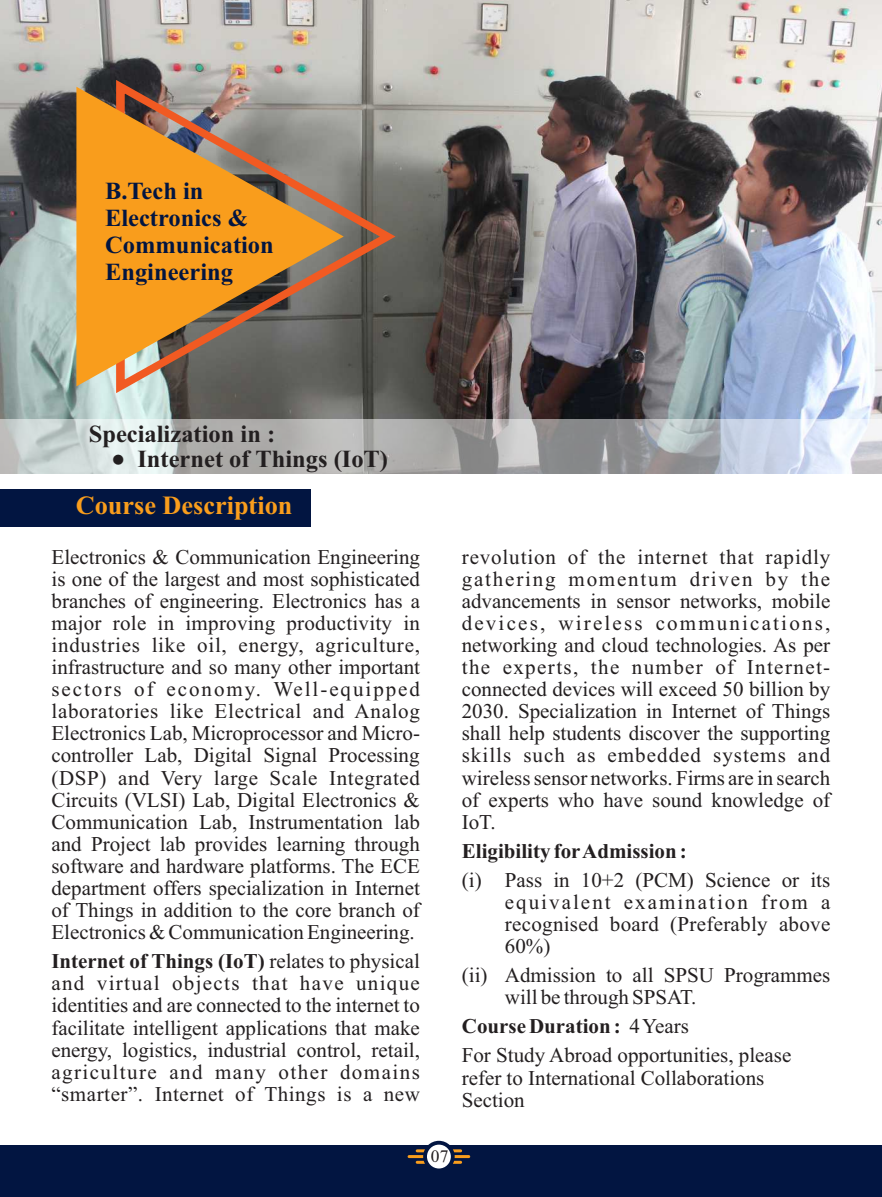
<style>
.page{position:relative;width:882px;height:1197px;background:#fff}
.page>*{position:absolute;margin:0;border:0;box-sizing:border-box;transform-origin:0 0}
.t1{font:700 26.25px "Times New Roman";color:#f99d1c}
.t2{font:700 24.5px/27.1px "Times New Roman";color:#021541}
.t3{font:700 24.5px "Times New Roman";color:#231f20}
.t4{font:21px/22.1px "Times New Roman";color:#231f20;text-align:justify}
.t5{font:700 21px "Times New Roman";color:#231f20}
.t6{font:17.5px "Times New Roman";color:#231f20}
.t7{font:17.5px "Wingdings";color:#231f20}
.s1{font-weight:700}
.s2{font-weight:400}
</style>
<div class="page">
<div style="left:0;top:1145px;width:882px;height:52px;background:#021541"></div>
<img style="left:0;top:0;width:882px;height:420px">
<div style="left:0;top:420px;width:882px;height:53px;background:#fff;opacity:.5"></div>
<svg style="left:112px;top:73px;width:288px;height:327px;background:#7b766f"></svg>
<svg style="left:76px;top:87px;width:268px;height:299px;background:#bf8944"></svg>
<hr style="left:416px;top:1149px;width:46px;height:3px;background:#f99d1c;border-radius:2px">
<hr style="left:408px;top:1155px;width:62px;height:3px;background:#f99d1c;border-radius:2px">
<hr style="left:416px;top:1161px;width:46px;height:3px;background:#f99d1c;border-radius:2px">
<div style="left:423px;top:1141px;width:32px;height:31px;background:#021541;border-radius:50%"></div>
<div style="left:427px;top:1145px;width:24px;height:24px;background:#fff;border-radius:50%"></div>
<div style="left:0;top:489px;width:310px;height:38px;background:#021541"></div>
<p class="t2" style="left:105px;top:180px;width:170px">B.Tech in<br>Electronics &amp;<br>Communication<br>Engineering</p>
<p class="t3" style="left:89px;top:426px;width:188px">Specialization in :</p>
<p class="t7" style="left:112px;top:453px;width:15px">●</p>
<p class="t3" style="left:137px;top:450px;width:252px">Internet of Things (IoT)</p>
<p class="t1" style="left:76px;top:497px;width:218px">Course Description</p>
<p class="t4" style="left:51px;top:548px;width:370px">Electronics &amp; Communication Engineering is one of the largest and most sophisticated branches of engineering. Electronics has a major role in improving productivity in industries like oil, energy, agriculture, infrastructure and so many other important sectors of economy. Well-equipped laboratories like Electrical and Analog Electronics Lab, Microprocessor and Micro&shy;controller Lab, Digital Signal Processing (DSP) and Very large Scale Integrated Circuits (VLSI) Lab, Digital Electronics &amp; Communication Lab, Instrumentation lab and Project lab provides learning through software and hardware platforms. The ECE department offers specialization in Internet of Things in addition to the core branch of Electronics &amp; Communication Engineering.</p>
<p class="t4" style="left:51px;top:952px;width:370px"><span class="s1">Internet of Things (IoT)</span> relates to physical and virtual objects that have unique identities and are connected to the internet to facilitate intelligent applications that make energy, logistics, industrial control, retail, agriculture and many other domains “smarter”. Internet of Things is a new</p>
<p class="t4" style="left:462px;top:548px;width:370px">revolution of the internet that rapidly gathering momentum driven by the advancements in sensor networks, mobile devices, wireless communications, networking and cloud technologies. As per the experts, the number of Internet&shy;connected devices will exceed 50 billion by 2030. Specialization in Internet of Things shall help students discover the supporting skills such as embedded systems and wireless sensor networks. Firms are in search of experts who have sound knowledge of IoT.</p>
<p class="t5" style="left:462px;top:844px;width:226px">Eligibility forAdmission :</p>
<p class="t4" style="left:505px;top:871px;width:327px;text-indent:-43px">(i) Pass in 10+2 (PCM) Science or its equivalent examination from a recognised board (Preferably above 60%)</p>
<p class="t4" style="left:505px;top:966px;width:327px;text-indent:-43px">(ii) Admission to all SPSU Programmes will be through SPSAT.</p>
<p class="t5" style="left:462px;top:1019px;width:229px">Course Duration : <span class="s2">4 Years</span></p>
<p class="t4" style="left:462px;top:1046px;width:331px;text-align:left">For Study Abroad opportunities, please refer to International Collaborations<br>Section</p>
<p class="t6" style="left:431px;top:1150px;width:19px">07</p>
</div>
